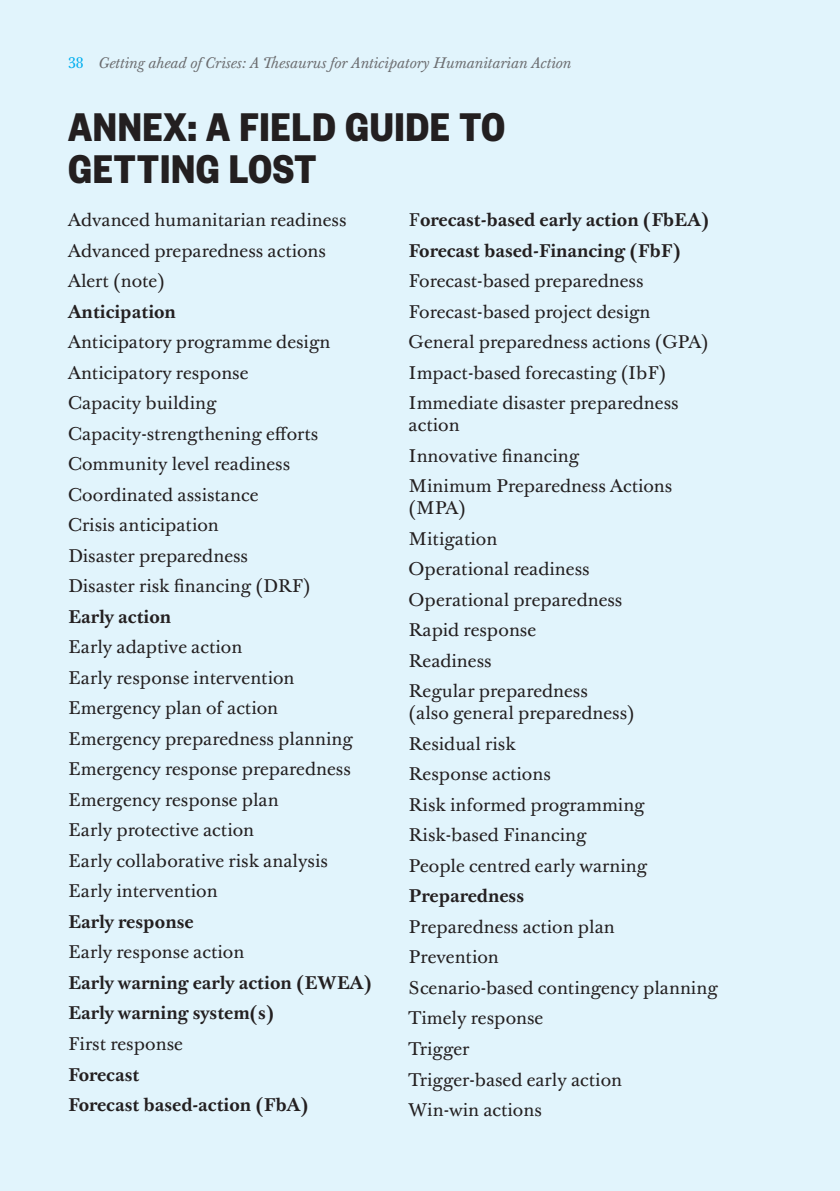
<style>
.page{position:relative;width:840px;height:1191px;background:#fff}
.page>*{position:absolute;margin:0;border:0;box-sizing:border-box;transform-origin:0 0}
.Chapter_title{font:700 44px/42px "Founders Grotesk Cond";letter-spacing:.015em;color:#231f20}
.Annex{font:18px/22px "Baskerville 10 Pro";color:#231f20}
.Annex_bold{font:18px/22px "Baskerville 10 Pro";color:#231f20}
.Annex_bold-2{font:700 18px "Baskerville 10 Pro";color:#231f20}
.Annex-2{font:700 18px "Baskerville 10 Pro";color:#231f20}
._3___Baskerville_Sma{font:italic 15px "Baskerville 10 Pro";color:#6c6d70}
.t1{font:15px "Baskerville 10 Pro";color:#00aeef}
.s1{font-weight:400}
</style>
<div class="page">
<div style="left:0;top:0;width:839px;height:1191px;background:#e1f4fc"></div>
<hr style="left:839px;top:0;width:1px;height:1191px;background:#e1f4fc">
<p class="_3___Baskerville_Sma" style="left:99px;top:53px;width:474px">Getting ahead of Crises: A Thesaurus for Anticipatory Humanitarian Action</p>
<p class="t1" style="left:68px;top:53px;width:17px">38</p>
<p class="_3___Baskerville_Sma" style="left:148px;top:53px;width:11px">A</p>
<p class="Chapter_title" style="left:68px;top:104px;width:438px">ANNEX: A FIELD GUIDE TO<br>GETTING LOST</p>
<p class="Annex_bold" style="left:68px;top:210px;width:280px">Advanced humanitarian readiness</p>
<p class="Annex_bold" style="left:68px;top:240px;width:259px">Advanced preparedness actions</p>
<p class="Annex" style="left:68px;top:271px;width:98px">Alert (note)</p>
<p class="Annex_bold-2" style="left:68px;top:300px;width:109px">Anticipation</p>
<p class="Annex" style="left:68px;top:332px;width:264px">Anticipatory programme design</p>
<p class="Annex" style="left:68px;top:362px;width:182px">Anticipatory response</p>
<p class="Annex_bold" style="left:68px;top:393px;width:150px">Capacity building</p>
<p class="Annex" style="left:68px;top:423px;width:251px">Capacity-strengthening efforts</p>
<p class="Annex" style="left:68px;top:454px;width:223px">Community level readiness</p>
<p class="Annex" style="left:68px;top:484px;width:192px">Coordinated assistance</p>
<p class="Annex" style="left:68px;top:515px;width:152px">Crisis anticipation</p>
<p class="Annex" style="left:68px;top:545px;width:181px">Disaster preparedness</p>
<p class="Annex" style="left:68px;top:576px;width:244px">Disaster risk financing (DRF)</p>
<p class="Annex_bold-2" style="left:68px;top:605px;width:105px">Early action</p>
<p class="Annex" style="left:68px;top:637px;width:176px">Early adaptive action</p>
<p class="Annex" style="left:68px;top:667px;width:228px">Early response intervention</p>
<p class="Annex" style="left:68px;top:698px;width:211px">Emergency plan of action</p>
<p class="Annex" style="left:68px;top:728px;width:286px">Emergency preparedness planning</p>
<p class="Annex" style="left:68px;top:759px;width:284px">Emergency response preparedness</p>
<p class="Annex" style="left:68px;top:789px;width:212px">Emergency response plan</p>
<p class="Annex" style="left:68px;top:820px;width:187px">Early protective action</p>
<p class="Annex" style="left:68px;top:850px;width:261px">Early collaborative risk analysis</p>
<p class="Annex" style="left:68px;top:881px;width:151px">Early intervention</p>
<p class="Annex-2" style="left:68px;top:910px;width:127px">Early response</p>
<p class="Annex" style="left:68px;top:942px;width:178px">Early response action</p>
<p class="Annex-2" style="left:68px;top:971px;width:305px">Early warning early action (EWEA)</p>
<p class="Annex-2" style="left:68px;top:1001px;width:207px">Early warning system(s)</p>
<p class="Annex" style="left:68px;top:1033px;width:116px">First response</p>
<p class="Annex_bold-2" style="left:68px;top:1062px;width:73px">Forecast</p>
<p class="Annex_bold-2" style="left:68px;top:1093px;width:242px">Forecast based-action (FbA)</p>
<p class="Annex_bold-2" style="left:408px;top:208px;width:302px"><span class="s1">F</span>orecast-based early action (FbEA)</p>
<p class="Annex_bold-2" style="left:408px;top:239px;width:273px">Forecast based-Financing (FbF)</p>
<p class="Annex_bold" style="left:408px;top:271px;width:236px">Forecast-based preparedness</p>
<p class="Annex" style="left:408px;top:301px;width:243px">Forecast-based project design</p>
<p class="Annex" style="left:408px;top:332px;width:301px">General preparedness actions (GPA)</p>
<p class="Annex_bold" style="left:408px;top:362px;width:259px">Impact-based forecasting (IbF)</p>
<p class="Annex" style="left:408px;top:393px;width:271px">Immediate disaster preparedness action</p>
<p class="Annex" style="left:408px;top:445px;width:172px">Innovative financing</p>
<p class="Annex" style="left:408px;top:476px;width:265px">Minimum Preparedness Actions (MPA)</p>
<p class="Annex" style="left:408px;top:528px;width:90px">Mitigation</p>
<p class="Annex" style="left:408px;top:559px;width:182px">Operational readiness</p>
<p class="Annex" style="left:408px;top:589px;width:215px">Operational preparedness</p>
<p class="Annex_bold" style="left:408px;top:620px;width:129px">Rapid response</p>
<p class="Annex_bold" style="left:408px;top:650px;width:84px">Readiness</p>
<p class="Annex_bold" style="left:408px;top:681px;width:227px">Regular preparedness<br>(also general preparedness)</p>
<p class="Annex" style="left:408px;top:733px;width:109px">Residual risk</p>
<p class="Annex" style="left:408px;top:764px;width:144px">Response actions</p>
<p class="Annex" style="left:408px;top:794px;width:237px">Risk informed programming</p>
<p class="Annex" style="left:408px;top:825px;width:179px">Risk-based Financing</p>
<p class="Annex" style="left:408px;top:855px;width:240px">People centred early warning</p>
<p class="Annex_bold-2" style="left:408px;top:884px;width:117px">Preparedness</p>
<p class="Annex" style="left:408px;top:916px;width:207px">Preparedness action plan</p>
<p class="Annex" style="left:408px;top:947px;width:92px">Prevention</p>
<p class="Annex" style="left:408px;top:977px;width:310px">Scenario-based contingency planning</p>
<p class="Annex_bold" style="left:408px;top:1008px;width:136px">Timely response</p>
<p class="Annex_bold" style="left:408px;top:1038px;width:62px">Trigger</p>
<p class="Annex" style="left:408px;top:1069px;width:215px">Trigger-based early action</p>
<p class="Annex" style="left:408px;top:1099px;width:135px">Win-win actions</p>
</div>
